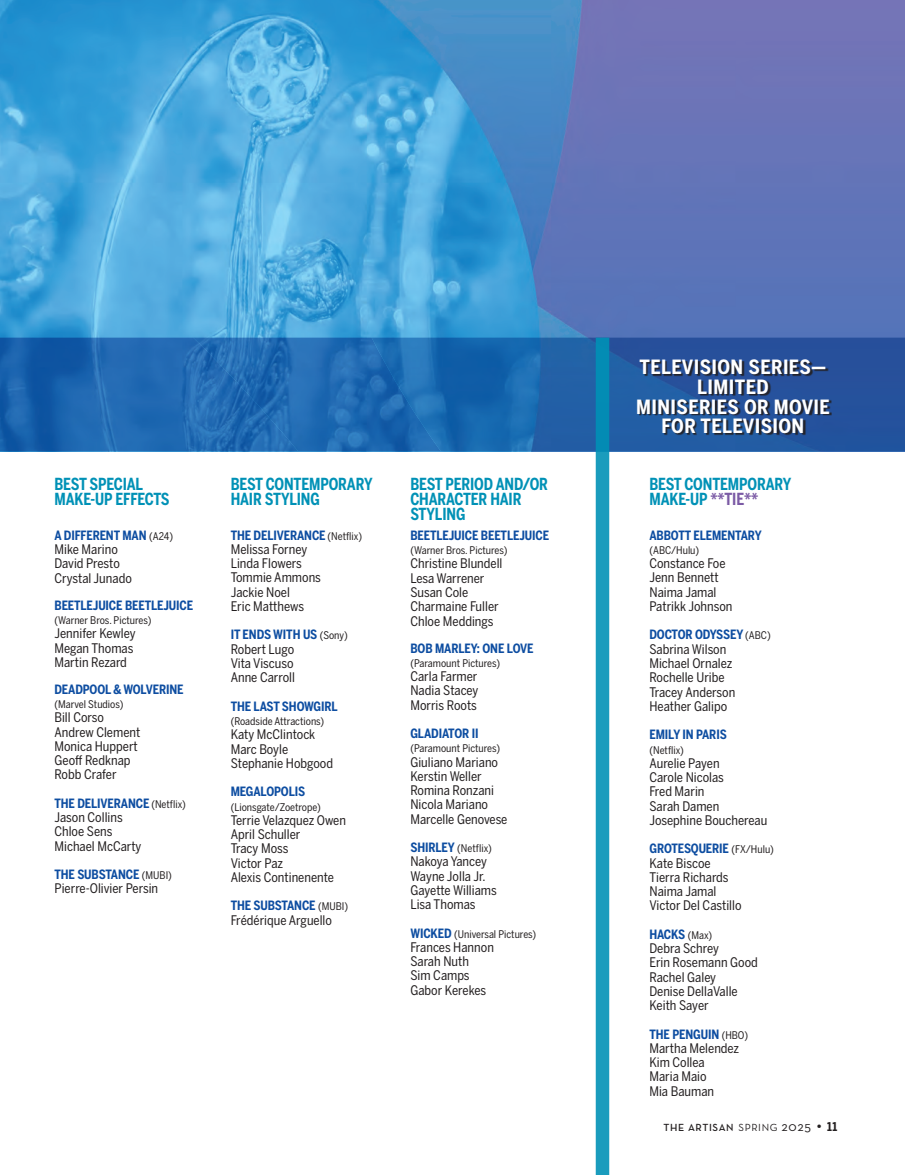
<style>
.page{position:relative;width:905px;height:1175px;background:#fff}
.page>*{position:absolute;margin:0;border:0;box-sizing:border-box;transform-origin:0 0}
.t1{font:700 19.5px/19.5px "Benton Sans Cond";letter-spacing:.02em;color:#fff;text-align:center}
.t2{font:700 16.5px/15px "Benton Sans Cond";letter-spacing:-.01em;color:#0091b6;scale:.9 1}
.t3{font:13.2px "Benton Sans Cond";color:#231f20}
.t4{font:700 12.75px "Benton Sans Cond";letter-spacing:-.01em;color:#0d4da1;scale:.95 1}
.t5{font:10.5px "Benton Sans Cond";color:#231f20}
.t6{font:600 10.5px "Neutra Text";letter-spacing:.055em;color:#231f20}
.s1{font-weight:400;font-size:10.5px;color:#231f20}
.s2{font-weight:700;font-size:12.75px;color:#0d4da1}
.s3{color:#7b5aa5}
.s4{font-weight:400}
.s5{font-weight:400;font-size:13.5px}
.s6{font-family:"Benton Sans Cond";font-weight:700;font-size:13.5px}
.s7{font-family:"Benton Sans Cond";font-weight:700;font-size:12px}
</style>
<div class="page">
<img style="left:0;top:0;width:904px;height:338px">
<svg style="left:0;top:338px;width:371px;height:113px;background:#1f67b1"></svg>
<svg style="left:371px;top:338px;width:533px;height:113px;background:#1d61a8"></svg>
<div style="left:697px;top:338px;width:207px;height:57px;background:#27509b"></div>
<svg style="left:595px;top:338px;width:14px;height:836px;background:#2ca2c1"></svg>
<div style="left:638px;top:361px;width:193px;height:74px;background:#231f20;opacity:.9"></div>
<p class="t2" style="left:54px;top:476px;width:129px">BEST SPECIAL<br>MAKE-UP EFFECTS</p>
<p class="t4" style="left:54px;top:528px;width:126px">A DIFFERENT MAN <span class="s1">(A24)</span></p>
<p class="t3" style="left:54px;top:541px;width:65px">Mike Marino</p>
<p class="t3" style="left:54px;top:556px;width:67px">David Presto</p>
<p class="t3" style="left:54px;top:570px;width:79px">Crystal Junado</p>
<p class="t4" style="left:54px;top:597px;width:147px">BEETLEJUICE BEETLEJUICE</p>
<p class="t5" style="left:54px;top:614px;width:98px">(Warner Bros. Pictures)</p>
<p class="t3" style="left:54px;top:625px;width:83px">Jennifer Kewley</p>
<p class="t3" style="left:54px;top:640px;width:80px">Megan Thomas</p>
<p class="t3" style="left:54px;top:654px;width:74px">Martin Rezard</p>
<p class="t4" style="left:54px;top:681px;width:137px">DEADPOOL &amp; WOLVERINE</p>
<p class="t5" style="left:54px;top:698px;width:70px">(Marvel Studios)</p>
<p class="t3" style="left:54px;top:709px;width:51px">Bill Corso</p>
<p class="t3" style="left:54px;top:724px;width:87px">Andrew Clement</p>
<p class="t3" style="left:54px;top:738px;width:85px">Monica Huppert</p>
<p class="t3" style="left:54px;top:752px;width:78px">Geoff Redknap</p>
<p class="t3" style="left:54px;top:767px;width:64px">Robb Crafer</p>
<p class="t4" style="left:54px;top:795px;width:140px">THE DELIVERANCE <span class="s1">(Netflix)</span></p>
<p class="t3" style="left:54px;top:809px;width:70px">Jason Collins</p>
<p class="t3" style="left:54px;top:823px;width:59px">Chloe Sens</p>
<p class="t3" style="left:54px;top:838px;width:89px">Michael McCarty</p>
<p class="t4" style="left:54px;top:867px;width:125px">THE SUBSTANCE <span class="s1">(MUBI)</span></p>
<p class="t3" style="left:54px;top:880px;width:105px">Pierre-Olivier Persin</p>
<p class="t2" style="left:231px;top:476px;width:159px">BEST CONTEMPORARY<br>HAIR STYLING</p>
<p class="t2" style="left:410px;top:476px;width:154px">BEST PERIOD AND/OR<br>CHARACTER HAIR</p>
<p class="t2" style="left:410px;top:506px;width:63px">STYLING</p>
<p class="t4" style="left:410px;top:528px;width:147px">BEETLEJUICE BEETLEJUICE</p>
<p class="t5" style="left:410px;top:544px;width:98px">(Warner Bros. Pictures)</p>
<p class="t3" style="left:410px;top:556px;width:94px">Christine Blundell</p>
<p class="t3" style="left:410px;top:570px;width:76px">Lesa Warrener</p>
<p class="t3" style="left:410px;top:584px;width:59px">Susan Cole</p>
<p class="t3" style="left:410px;top:598px;width:90px">Charmaine Fuller</p>
<p class="t3" style="left:410px;top:613px;width:85px">Chloe Meddings</p>
<p class="t4" style="left:410px;top:640px;width:131px">BOB MARLEY: ONE LOVE</p>
<p class="t5" style="left:410px;top:657px;width:91px">(Paramount Pictures)</p>
<p class="t3" style="left:410px;top:668px;width:69px">Carla Farmer</p>
<p class="t3" style="left:410px;top:682px;width:70px">Nadia Stacey</p>
<p class="t3" style="left:410px;top:697px;width:68px">Morris Roots</p>
<p class="t4" style="left:410px;top:726px;width:73px">GLADIATOR II</p>
<p class="t5" style="left:410px;top:742px;width:91px">(Paramount Pictures)</p>
<p class="t3" style="left:410px;top:754px;width:89px">Giuliano Mariano</p>
<p class="t3" style="left:410px;top:768px;width:73px">Kerstin Weller</p>
<p class="t3" style="left:410px;top:782px;width:85px">Romina Ronzani</p>
<p class="t3" style="left:410px;top:796px;width:79px">Nicola Mariano</p>
<p class="t3" style="left:410px;top:811px;width:99px">Marcelle Genovese</p>
<p class="t5" style="left:410px;top:842px;width:83px"><span class="s2">SHIRLEY</span> (Netflix)</p>
<p class="t3" style="left:410px;top:853px;width:78px">Nakoya Yancey</p>
<p class="t3" style="left:410px;top:868px;width:77px">Wayne Jolla Jr.</p>
<p class="t3" style="left:410px;top:882px;width:88px">Gayette Williams</p>
<p class="t3" style="left:410px;top:896px;width:67px">Lisa Thomas</p>
<p class="t5" style="left:410px;top:927px;width:127px"><span class="s2">WICKED</span> (Universal Pictures)</p>
<p class="t3" style="left:410px;top:939px;width:85px">Frances Hannon</p>
<p class="t3" style="left:410px;top:953px;width:60px">Sarah Nuth</p>
<p class="t3" style="left:410px;top:967px;width:61px">Sim Camps</p>
<p class="t3" style="left:410px;top:982px;width:77px">Gabor Kerekes</p>
<p class="t4" style="left:231px;top:527px;width:140px">THE DELIVERANCE <span class="s1">(Netflix)</span></p>
<p class="t3" style="left:231px;top:541px;width:78px">Melissa Forney</p>
<p class="t3" style="left:231px;top:555px;width:73px">Linda Flowers</p>
<p class="t3" style="left:231px;top:570px;width:92px">Tommie Ammons</p>
<p class="t3" style="left:231px;top:584px;width:61px">Jackie Noel</p>
<p class="t3" style="left:231px;top:598px;width:75px">Eric Matthews</p>
<p class="t4" style="left:231px;top:627px;width:125px">IT ENDS WITH US <span class="s1">(Sony)</span></p>
<p class="t3" style="left:231px;top:641px;width:65px">Robert Lugo</p>
<p class="t3" style="left:231px;top:655px;width:64px">Vita Viscuso</p>
<p class="t3" style="left:231px;top:669px;width:66px">Anne Carroll</p>
<p class="t4" style="left:231px;top:698px;width:114px">THE LAST SHOWGIRL</p>
<p class="t5" style="left:231px;top:715px;width:95px">(Roadside Attractions)</p>
<p class="t3" style="left:231px;top:726px;width:86px">Katy McClintock</p>
<p class="t3" style="left:231px;top:741px;width:59px">Marc Boyle</p>
<p class="t3" style="left:231px;top:755px;width:104px">Stephanie Hobgood</p>
<p class="t4" style="left:231px;top:784px;width:80px">MEGALOPOLIS</p>
<p class="t5" style="left:231px;top:800px;width:92px">(Lionsgate/Zoetrope)</p>
<p class="t3" style="left:231px;top:812px;width:117px">Terrie Velazquez Owen</p>
<p class="t3" style="left:231px;top:826px;width:71px">April Schuller</p>
<p class="t3" style="left:231px;top:840px;width:59px">Tracy Moss</p>
<p class="t3" style="left:231px;top:855px;width:54px">Victor Paz</p>
<p class="t3" style="left:231px;top:869px;width:105px">Alexis Continenente</p>
<p class="t4" style="left:231px;top:898px;width:125px">THE SUBSTANCE <span class="s1">(MUBI)</span></p>
<p class="t3" style="left:231px;top:912px;width:103px">Frédérique Arguello</p>
<p class="t1" style="left:639px;top:357px;width:188px">TELEVISION SERIES—<br>LIMITED</p>
<p class="t1" style="left:636px;top:396px;width:195px">MINISERIES OR MOVIE<br>FOR TELEVISION</p>
<p class="t2" style="left:649px;top:476px;width:159px">BEST CONTEMPORARY<br>MAKE-UP <span class="s3">**TIE**</span></p>
<p class="t4" style="left:649px;top:527px;width:120px">ABBOTT ELEMENTARY</p>
<p class="t5" style="left:649px;top:544px;width:51px">(ABC/Hulu)</p>
<p class="t3" style="left:649px;top:555px;width:78px">Constance Foe</p>
<p class="t3" style="left:649px;top:570px;width:71px">Jenn Bennett</p>
<p class="t3" style="left:649px;top:584px;width:69px">Naima Jamal</p>
<p class="t3" style="left:649px;top:598px;width:85px">Patrikk Johnson</p>
<p class="t4" style="left:649px;top:627px;width:129px">DOCTOR ODYSSEY <span class="s1">(ABC)</span></p>
<p class="t3" style="left:649px;top:641px;width:78px">Sabrina Wilson</p>
<p class="t3" style="left:649px;top:655px;width:84px">Michael Ornalez</p>
<p class="t3" style="left:649px;top:669px;width:77px">Rochelle Uribe</p>
<p class="t3" style="left:649px;top:684px;width:87px">Tracey Anderson</p>
<p class="t3" style="left:649px;top:698px;width:79px">Heather Galipo</p>
<p class="t4" style="left:649px;top:727px;width:83px">EMILY IN PARIS</p>
<p class="t5" style="left:649px;top:743px;width:36px">(Netflix)</p>
<p class="t3" style="left:649px;top:755px;width:72px">Aurelie Payen</p>
<p class="t3" style="left:649px;top:769px;width:76px">Carole Nicolas</p>
<p class="t3" style="left:649px;top:783px;width:57px">Fred Marin</p>
<p class="t3" style="left:649px;top:798px;width:71px">Sarah Damen</p>
<p class="t3" style="left:649px;top:812px;width:119px">Josephine Bouchereau</p>
<p class="t4" style="left:649px;top:841px;width:132px">GROTESQUERIE <span class="s1">(FX/Hulu)</span></p>
<p class="t3" style="left:649px;top:855px;width:63px">Kate Biscoe</p>
<p class="t3" style="left:649px;top:869px;width:81px">Tierra Richards</p>
<p class="t3" style="left:649px;top:883px;width:69px">Naima Jamal</p>
<p class="t3" style="left:649px;top:897px;width:94px">Victor Del Castillo</p>
<p class="t4" style="left:649px;top:926px;width:68px">HACKS <span class="s1">(Max)</span></p>
<p class="t3" style="left:649px;top:940px;width:71px">Debra Schrey</p>
<p class="t3" style="left:649px;top:954px;width:110px">Erin Rosemann Good</p>
<p class="t3" style="left:649px;top:969px;width:68px">Rachel Galey</p>
<p class="t3" style="left:649px;top:983px;width:90px">Denise DellaValle</p>
<p class="t3" style="left:649px;top:997px;width:61px">Keith Sayer</p>
<p class="t4" style="left:649px;top:1026px;width:105px">THE PENGUIN <span class="s1">(HBO)</span></p>
<p class="t3" style="left:649px;top:1040px;width:91px">Martha Melendez</p>
<p class="t3" style="left:649px;top:1054px;width:57px">Kim Collea</p>
<p class="t3" style="left:649px;top:1068px;width:59px">Maria Maio</p>
<p class="t3" style="left:649px;top:1083px;width:66px">Mia Bauman</p>
<p class="t6" style="left:663px;top:1120px;width:175px">THE ARTISAN <span class="s4">SPRING</span> <span class="s5">2025</span> <span class="s6">•</span> <span class="s7">11</span></p>
</div>
